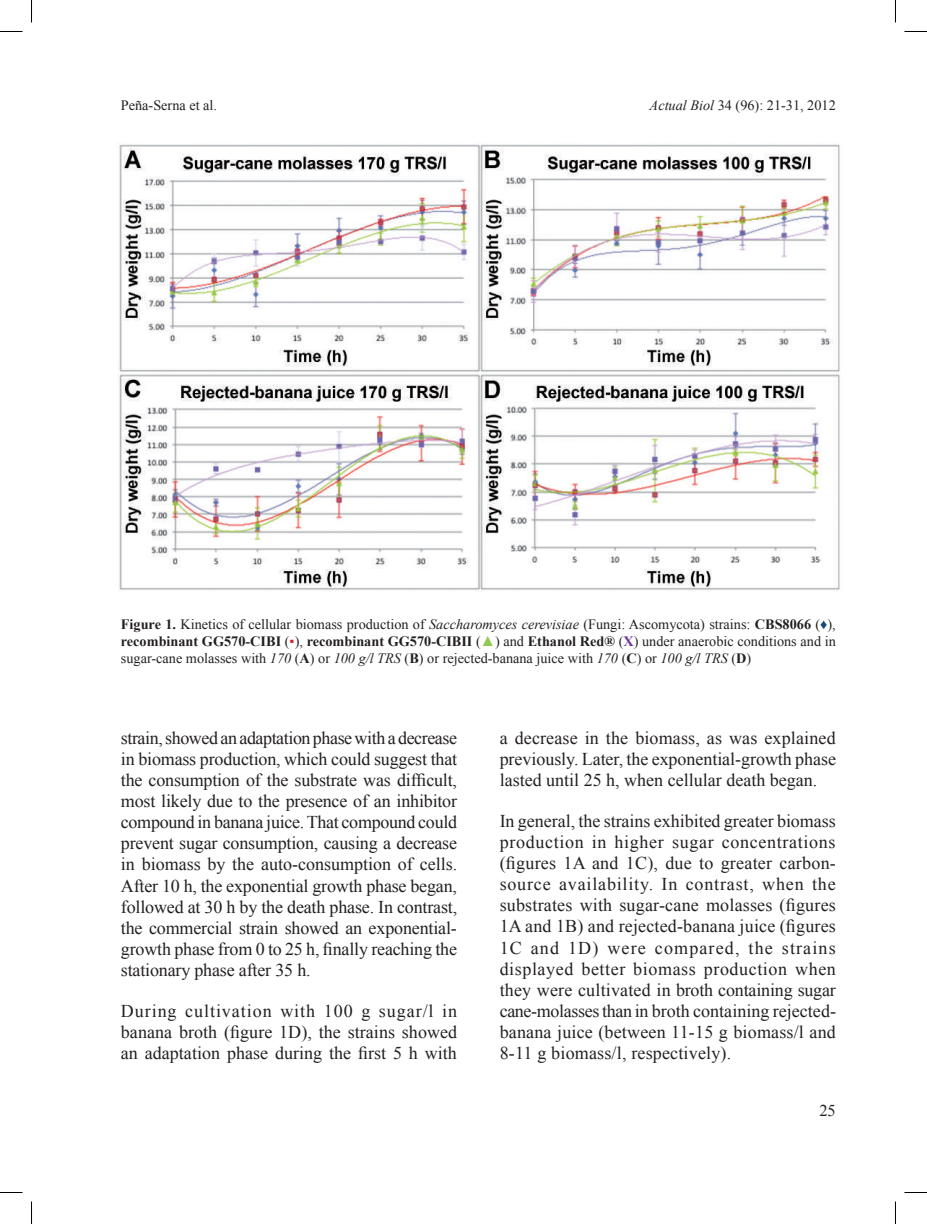
<style>
.page{position:relative;width:927px;height:1224px;background:#fff}
.page>*{position:absolute;margin:0;border:0;box-sizing:border-box;transform-origin:0 0}
.t1{font:18px/21.1px "Times New Roman";color:#231f20;text-align:justify}
.t2{font:16.5px "Times New Roman";color:#231f20}
.t3{font:14.25px/17.1px "Times New Roman";color:#231f20;text-align:justify}
.s1{font-style:italic}
.s2{font-weight:700}
.s3{color:#15497e}
.s4{color:#d82027}
.s5{color:#92c953}
.s6{font-weight:700;color:#6e3996}
</style>
<div class="page">
<img style="left:119px;top:144px;width:721px;height:447px">
<svg style="left:0;top:31px;width:22px;height:1px"></svg>
<svg style="left:904px;top:31px;width:22px;height:1px"></svg>
<svg style="left:0;top:1192px;width:22px;height:1px"></svg>
<svg style="left:904px;top:1192px;width:22px;height:1px"></svg>
<svg style="left:31px;top:0;width:1px;height:22px"></svg>
<svg style="left:31px;top:1201px;width:1px;height:23px"></svg>
<p class="t3" style="left:121px;top:96px;width:98px">Peña-Serna et al.</p>
<p class="t3" style="left:649px;top:96px;width:188px"><span class="s1">Actual Biol</span> 34 (96): 21-31, 2012</p>
<p class="t3" style="left:121px;top:615px;width:716px"><span class="s2">Figure 1.</span> Kinetics of cellular biomass production of <span class="s1">Saccharomyces cerevisiae</span> (Fungi: Ascomycota) strains: <span class="s2">CBS8066</span> (<span class="s3">♦</span>), <span class="s2">recombinant GG570-CIBI</span> (<span class="s4">▪</span>), <span class="s2">recombinant GG570-CIBII</span> (<span class="s5">▲</span>) and <span class="s2">Ethanol Red®</span> (<span class="s6">X</span>) under anaerobic conditions and in sugar-cane molasses with <span class="s1">170</span> (<span class="s2">A</span>) or <span class="s1">100 g/l TRS</span> (<span class="s2">B</span>) or rejected-banana juice with <span class="s1">170</span> (<span class="s2">C</span>) or <span class="s1">100 g/l TRS</span> (<span class="s2">D</span>)</p>
<p class="t1" style="left:121px;top:727px;width:337px">strain, showed an adaptation phase with a decrease in biomass production, which could suggest that the consumption of the substrate was difficult, most likely due to the presence of an inhibitor compound in banana juice. That compound could prevent sugar consumption, causing a decrease in biomass by the auto-consumption of cells.<br>After 10 h, the exponential growth phase began, followed at 30 h by the death phase. In contrast, the commercial strain showed an exponential&shy;growth phase from 0 to 25 h, finally reaching the stationary phase after 35 h.</p>
<p class="t1" style="left:121px;top:1000px;width:338px">During cultivation with 100 g sugar/l in banana broth (figure 1D), the strains showed an adaptation phase during the first 5 h with</p>
<p class="t1" style="left:499px;top:727px;width:338px">a decrease in the biomass, as was explained previously. Later, the exponential-growth phase lasted until 25 h, when cellular death began.</p>
<p class="t1" style="left:499px;top:810px;width:338px">In general, the strains exhibited greater biomass production in higher sugar concentrations (figures 1A and 1C), due to greater carbon&shy;source availability. In contrast, when the substrates with sugar-cane molasses (figures 1A and 1B) and rejected-banana juice (figures 1C and 1D) were compared, the strains displayed better biomass production when they were cultivated in broth containing sugar cane-molasses than in broth containing rejected&shy;banana juice (between 11-15 g biomass/l and 8-11 g biomass/l, respectively).</p>
<p class="t2" style="left:819px;top:1100px;width:18px">25</p>
</div>
